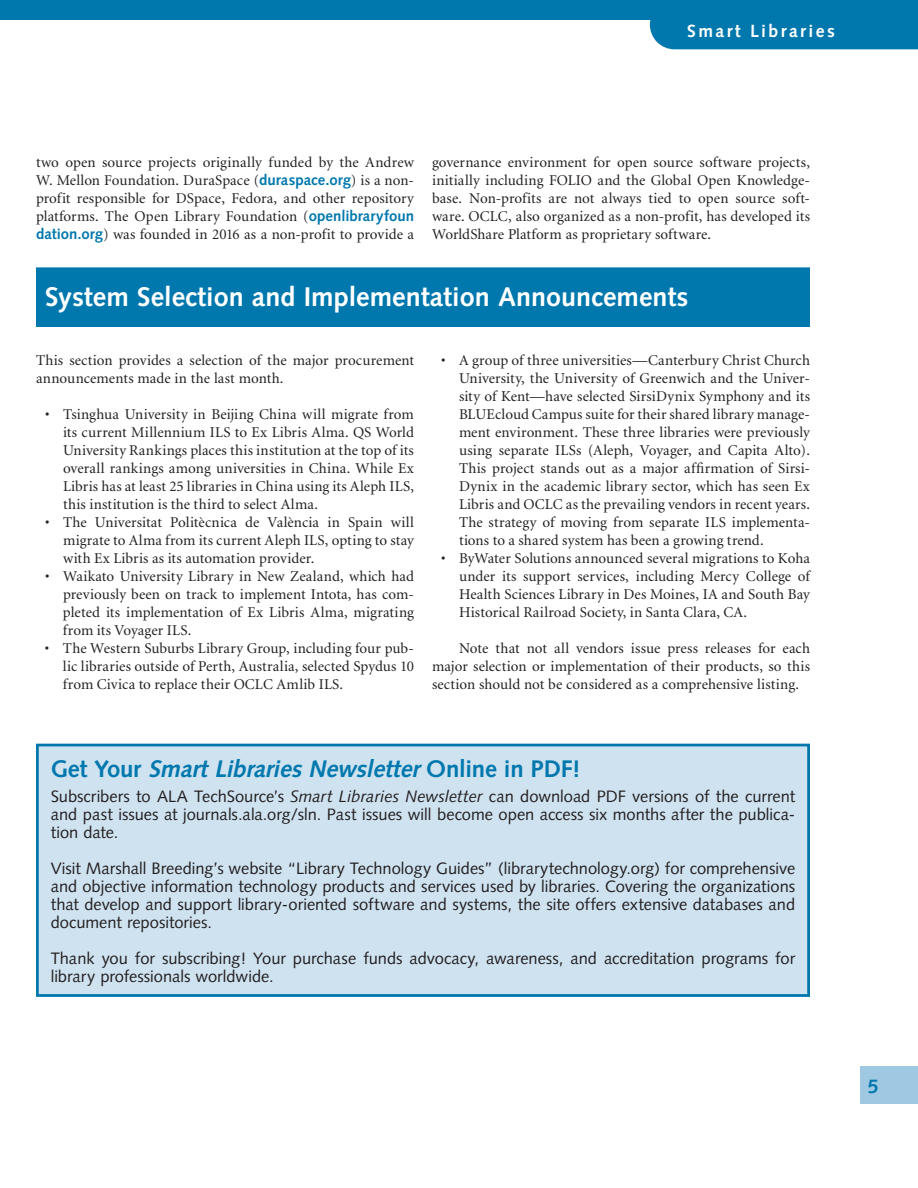
<style>
.page{position:relative;width:918px;height:1188px;background:#fff}
.page>*{position:absolute;margin:0;border:0;box-sizing:border-box;transform-origin:0 0}
.t1{font:700 27px "Syntax";color:#fff}
.t2{font:italic 700 24px "Syntax";color:#0078ae}
.t3{font:700 19.5px "Syntax";color:#0078ae}
.t4{font:700 17.7px "Syntax";letter-spacing:.135em;color:#fff}
.t5{font:16.5px/18px "Syntax";color:#231f20;text-align:justify}
.t6{font:15px/18px "Minion";letter-spacing:.005em;color:#231f20;text-align:justify}
.s1{font-family:"Syntax";font-weight:700;color:#0078ae}
.s2{font-style:normal}
.s3{font-style:italic}
</style>
<div class="page">
<div style="left:0;top:0;width:918px;height:20px;background:#0078ae"></div>
<div style="left:650px;top:20px;width:268px;height:29px;background:#0078ae"></div>
<div style="left:860px;top:1066px;width:58px;height:38px;background:#9fc8e2"></div>
<div style="left:36px;top:267px;width:774px;height:60px;background:#0078ae"></div>
<div style="left:37px;top:745px;width:772px;height:251px;background:#cfe2f0"></div>
<div style="left:36px;top:744px;width:774px;height:253px;border:3px solid #0078ae"></div>
<p class="t4" style="left:687px;top:20px;width:149px">Smart Libraries</p>
<p class="t6" style="left:36px;top:153px;width:380px">two open source projects originally funded by the Andrew W. Mellon Foundation. DuraSpace (<span class="s1">duraspace.org</span>) is a non&shy;profit responsible for DSpace, Fedora, and other repository platforms. The Open Library Foundation (<span class="s1">openlibraryfoun dation.org</span>) was founded in 2016 as a non-profit to provide a</p>
<p class="t6" style="left:432px;top:153px;width:380px">governance environment for open source software projects, initially including FOLIO and the Global Open Knowledge&shy;base. Non-profits are not always tied to open source soft&shy;ware. OCLC, also organized as a non-profit, has developed its WorldShare Platform as proprietary software.</p>
<h1 class="t1" style="left:45px;top:281px;width:645px">System Selection and Implementation Announcements</h1>
<p class="t6" style="left:36px;top:351px;width:380px">This section provides a selection of the major procurement announcements made in the last month.</p>
<p class="t6" style="left:63px;top:405px;width:353px;text-indent:-18px">• Tsinghua University in Beijing China will migrate from its current Millennium ILS to Ex Libris Alma. QS World University Rankings places this institution at the top of its overall rankings among universities in China. While Ex Libris has at least 25 libraries in China using its Aleph ILS, this institution is the third to select Alma.</p>
<p class="t6" style="left:63px;top:513px;width:352px;text-indent:-18px">• The Universitat Politècnica de València in Spain will migrate to Alma from its current Aleph ILS, opting to stay with Ex Libris as its automation provider.</p>
<p class="t6" style="left:63px;top:567px;width:353px;text-indent:-18px">• Waikato University Library in New Zealand, which had previously been on track to implement Intota, has com&shy;pleted its implementation of Ex Libris Alma, migrating from its Voyager ILS.</p>
<p class="t6" style="left:63px;top:639px;width:352px;text-indent:-18px">• The Western Suburbs Library Group, including four pub&shy;lic libraries outside of Perth, Australia, selected Spydus 10 from Civica to replace their OCLC Amlib ILS.</p>
<p class="t6" style="left:459px;top:351px;width:353px;text-indent:-18px">• A group of three universities—Canterbury Christ Church University, the University of Greenwich and the Univer&shy;sity of Kent—have selected SirsiDynix Symphony and its BLUEcloud Campus suite for their shared library manage&shy;ment environment. These three libraries were previously using separate ILSs (Aleph, Voyager, and Capita Alto).<br>This project stands out as a major affirmation of Sirsi-Dynix in the academic library sector, which has seen Ex Libris and OCLC as the prevailing vendors in recent years.<br>The strategy of moving from separate ILS implementa&shy;tions to a shared system has been a growing trend.</p>
<p class="t6" style="left:459px;top:549px;width:353px;text-indent:-18px">• ByWater Solutions announced several migrations to Koha under its support services, including Mercy College of Health Sciences Library in Des Moines, IA and South Bay Historical Railroad Society, in Santa Clara, CA.</p>
<p class="t6" style="left:432px;top:639px;width:380px;text-indent:27px">Note that not all vendors issue press releases for each major selection or implementation of their products, so this section should not be considered as a comprehensive listing.</p>
<h2 class="t2" style="left:51px;top:755px;width:531px"><span class="s2">G e t Yo u r</span> Smart Libraries Newsletter <span class="s2">O n l i n e i n P D F !</span></h2>
<p class="t5" style="left:51px;top:787px;width:746px">Subscribers to ALA TechSource’s <span class="s3">Smart Libraries Newsletter</span> can download PDF versions of the current and past issues at journals.ala.org/sln. Past issues will become open access six months after the publica&shy;tion date.</p>
<p class="t5" style="left:51px;top:859px;width:746px">Visit Marshall Breeding’s website “Library Technology Guides” (librarytechnology.org) for comprehensive and objective information technology products and services used by libraries. Covering the organizations that develop and support library-oriented software and systems, the site offers extensive databases and document repositories.</p>
<p class="t5" style="left:51px;top:949px;width:746px">Thank you for subscribing! Your purchase funds advocacy, awareness, and accreditation programs for library professionals worldwide.</p>
<h3 class="t3" style="left:868px;top:1075px;width:12px">5</h3>
</div>
